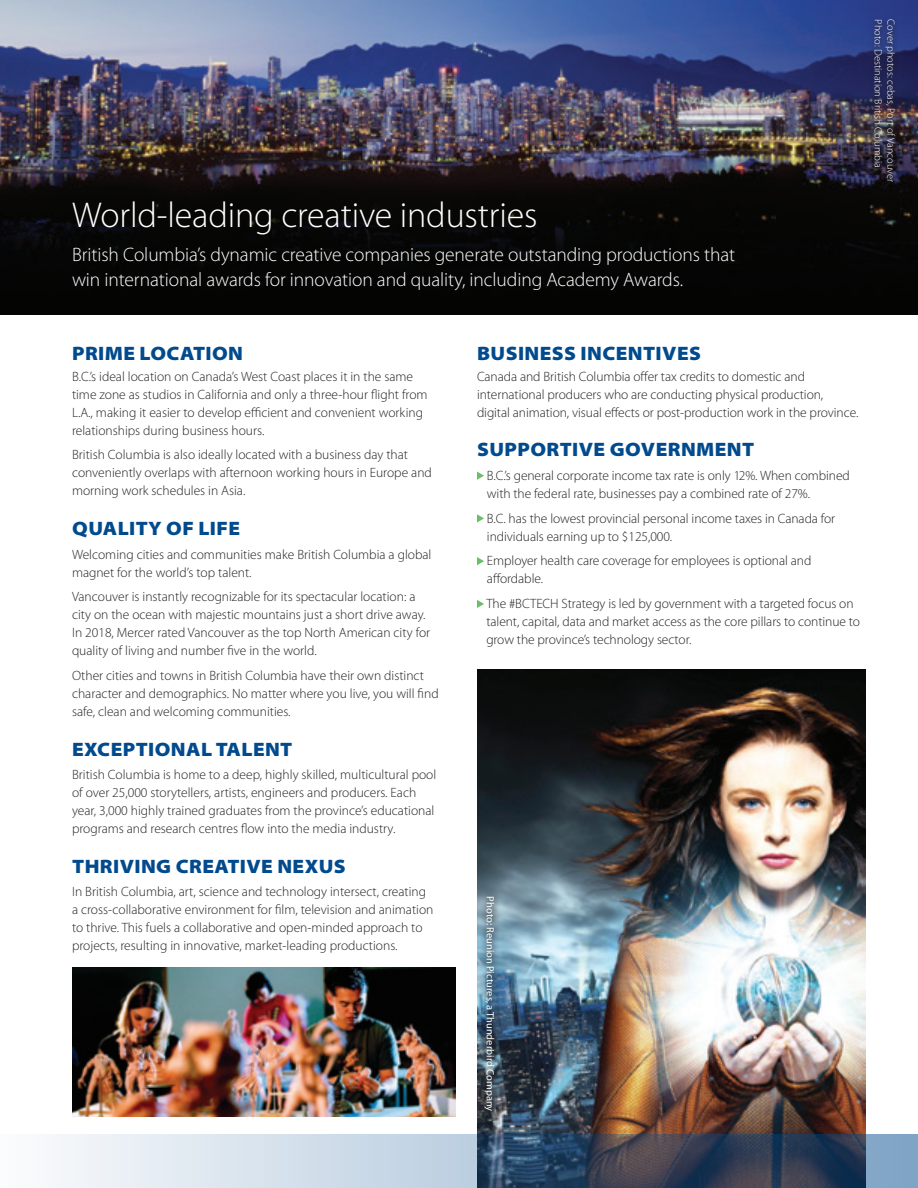
<style>
.page{position:relative;width:918px;height:1188px;background:#fff}
.page>*{position:absolute;margin:0;border:0;box-sizing:border-box;transform-origin:0 0}
.t1{font:300 36px "Myriad Pro";letter-spacing:-.005em;color:#fff}
.t2{font:300 19.5px/25.5px "Myriad Pro";letter-spacing:-.005em;color:#fff}
.t3{font:900 semi-expanded 19.5px "Myriad Pro";letter-spacing:.02em;color:#004a8d}
.t4{font:300 13.5px/18px "Myriad Pro";color:#231f20}
.t5{font:300 10.5px "Myriad Pro";color:#fff}
.t6{font:10.5px "Myriad Pro";color:#fff}
</style>
<div class="page">
<img style="left:477px;top:670px;width:389px;height:464px">
<img style="left:0;top:0;width:918px;height:314px">
<svg style="left:477px;top:472px;width:7px;height:8px"></svg>
<svg style="left:477px;top:514px;width:7px;height:9px"></svg>
<svg style="left:477px;top:557px;width:7px;height:8px"></svg>
<svg style="left:477px;top:600px;width:7px;height:8px"></svg>
<svg style="left:53px;top:1134px;width:865px;height:54px;background:#8795a7"></svg>
<div style="left:869px;top:15px;width:31px;height:172px;background:#231f20;opacity:.3"></div>
<div style="left:477px;top:889px;width:25px;height:230px;background:#231f20;opacity:.75"></div>
<img style="left:72px;top:967px;width:383px;height:150px">
<h1 class="t1" style="left:72px;top:193px;width:467px">World-leading creative industries</h1>
<h2 class="t2" style="left:72px;top:242px;width:665px">British Columbia’s dynamic creative companies generate outstanding productions that win international awards for innovation and quality, including Academy Awards.</h2>
<p class="t5" style="left:885px;top:19px;width:150px;rotate:90deg">Photo: Destination British Columbia</p>
<p class="t5" style="left:897px;top:19px;width:164px;rotate:90deg">Cover photos: cebas, Port of Vancouver</p>
<h2 class="t3" style="left:72px;top:342px;width:172px">PRIME LOCATION</h2>
<p class="t4" style="left:72px;top:367px;width:357px">B.C.’s ideal location on Canada’s West Coast places it in the same time zone as studios in California and only a three-hour flight from L.A., making it easier to develop efficient and convenient working relationships during business hours.</p>
<p class="t4" style="left:72px;top:446px;width:361px">British Columbia is also ideally located with a business day that conveniently overlaps with afternoon working hours in Europe and morning work schedules in Asia.</p>
<h2 class="t3" style="left:72px;top:517px;width:169px">QUALITY OF LIFE</h2>
<p class="t4" style="left:72px;top:545px;width:361px">Welcoming cities and communities make British Columbia a global magnet for the world’s top talent.</p>
<p class="t4" style="left:72px;top:588px;width:360px">Vancouver is instantly recognizable for its spectacular location: a city on the ocean with majestic mountains just a short drive away.<br>In 2018, Mercer rated Vancouver as the top North American city for quality of living and number five in the world.</p>
<p class="t4" style="left:72px;top:666px;width:368px">Other cities and towns in British Columbia have their own distinct character and demographics. No matter where you live, you will find safe, clean and welcoming communities.</p>
<h2 class="t3" style="left:72px;top:738px;width:222px">EXCEPTIONAL TALENT</h2>
<p class="t4" style="left:72px;top:766px;width:366px">British Columbia is home to a deep, highly skilled, multicultural pool of over 25,000 storytellers, artists, engineers and producers. Each year, 3,000 highly trained graduates from the province’s educational programs and research centres flow into the media industry.</p>
<h2 class="t3" style="left:72px;top:855px;width:275px">THRIVING CREATIVE NEXUS</h2>
<p class="t4" style="left:72px;top:883px;width:363px">In British Columbia, art, science and technology intersect, creating a cross-collaborative environment for film, television and animation to thrive. This fuels a collaborative and open-minded approach to projects, resulting in innovative, market-leading productions.</p>
<h2 class="t3" style="left:477px;top:342px;width:225px">BUSINESS INCENTIVES</h2>
<p class="t4" style="left:477px;top:367px;width:383px">Canada and British Columbia offer tax credits to domestic and international producers who are conducting physical production, digital animation, visual effects or post-production work in the province.</p>
<h2 class="t3" style="left:477px;top:439px;width:279px">SUPPORTIVE GOVERNMENT</h2>
<p class="t4" style="left:487px;top:466px;width:364px">B.C.’s general corporate income tax rate is only 12%. When combined with the federal rate, businesses pay a combined rate of 27%.</p>
<p class="t4" style="left:487px;top:509px;width:350px">B.C. has the lowest provincial personal income taxes in Canada for individuals earning up to $125,000.</p>
<p class="t4" style="left:487px;top:552px;width:326px">Employer health care coverage for employees is optional and affordable.</p>
<p class="t4" style="left:486px;top:594px;width:375px">The #BCTECH Strategy is led by government with a targeted focus on talent, capital, data and market access as the core pillars to continue to grow the province’s technology sector.</p>
<p class="t6" style="left:497px;top:896px;width:216px;rotate:90deg">Photo: Reunion Pictures, a Thunderbird Company</p>
</div>
